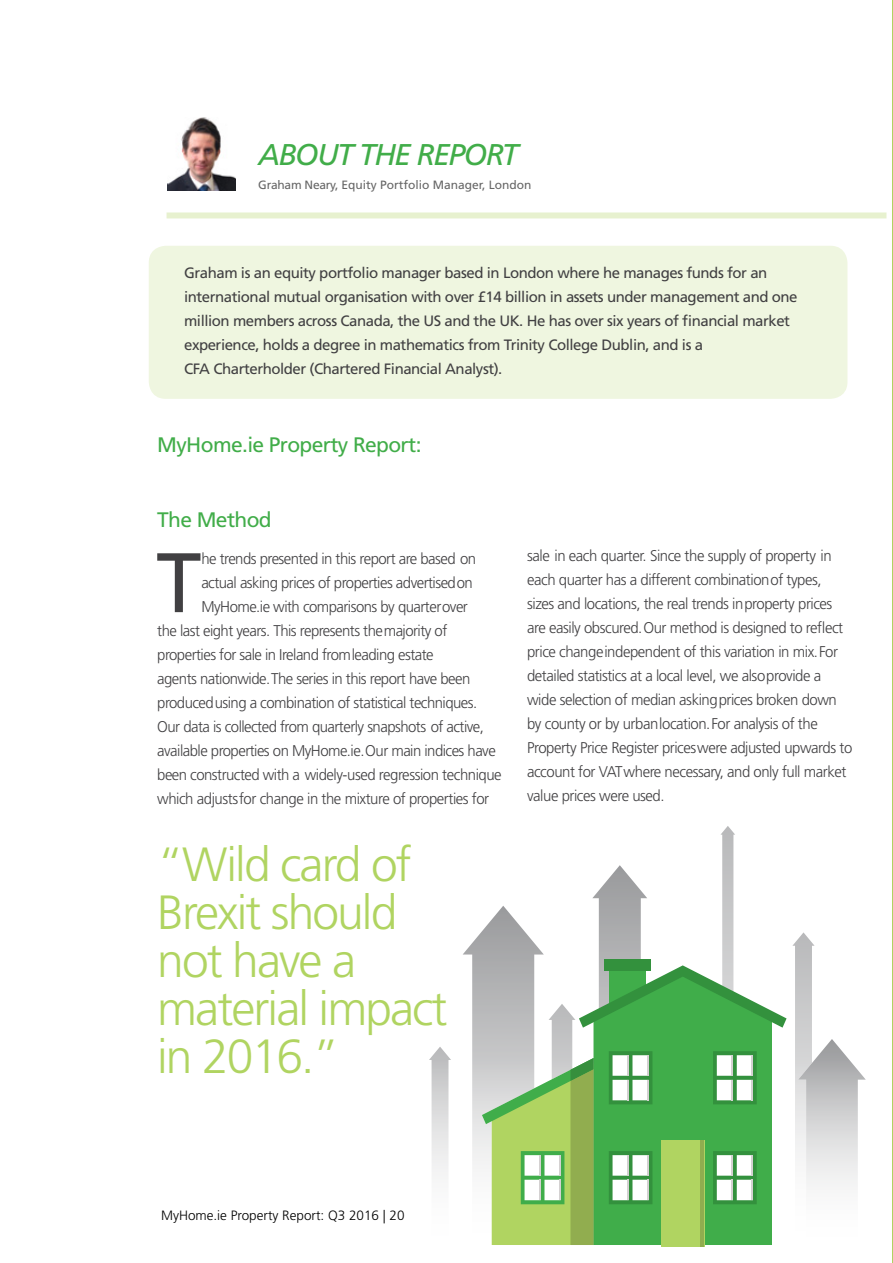
<style>
.page{position:relative;width:893px;height:1263px;background:#fff}
.page>*{position:absolute;margin:0;border:0;box-sizing:border-box;transform-origin:0 0}
.t1{font:84.3px "Frutiger LT Std";color:#414042;scale:.96 1}
.t2{font:300 48px/48px "Frutiger LT Std";letter-spacing:-.04em;color:#b0d461}
.t3{font:italic 30px "Frutiger LT Std";letter-spacing:-.05em;color:#41ad49}
.t4{font:21px "Frutiger LT Std";letter-spacing:-.03em;color:#41ad49}
.t5{font:300 15.6px/24px "Frutiger LT Std";letter-spacing:-.03em;color:#414042;scale:.96 1}
.t6{font:15px/24px "Frutiger LT Std";letter-spacing:-.03em;color:#414042}
.t7{font:300 13.5px "Frutiger LT Std";color:#000}
.t8{font:12px "Frutiger LT Std";color:#666}
</style>
<div class="page">
<hr style="left:892px;top:0;width:1px;height:1263px;background:#b0d361">
<img style="left:592px;top:865px;width:55px;height:100px">
<img style="left:463px;top:906px;width:81px;height:263px">
<img style="left:429px;top:1047px;width:22px;height:130px">
<img style="left:792px;top:932px;width:23px;height:226px">
<img style="left:798px;top:1039px;width:68px;height:148px">
<img style="left:721px;top:826px;width:14px;height:139px">
<img style="left:549px;top:1004px;width:26px;height:54px">
<div style="left:604px;top:959px;width:47px;height:12px;background:#33913d"></div>
<div style="left:593px;top:1027px;width:179px;height:218px;background:#40ad4a"></div>
<svg style="left:579px;top:965px;width:207px;height:62px"></svg>
<div style="left:661px;top:1141px;width:43px;height:106px;background:#b0d461"></div>
<hr style="left:701px;top:1141px;width:3px;height:106px;background:#91ad4f">
<svg style="left:609px;top:1151px;width:43px;height:53px"></svg>
<svg style="left:713px;top:1151px;width:44px;height:53px"></svg>
<svg style="left:609px;top:1051px;width:43px;height:53px"></svg>
<svg style="left:713px;top:1051px;width:44px;height:53px"></svg>
<svg style="left:482px;top:1058px;width:111px;height:187px;background:#adcd7f"></svg>
<hr style="left:647px;top:1155px;width:2px;height:21px;background:#d4d1d1">
<hr style="left:647px;top:1180px;width:2px;height:20px;background:#d4d1d1">
<hr style="left:627px;top:1155px;width:2px;height:21px;background:#d4d1d1">
<hr style="left:627px;top:1180px;width:2px;height:20px;background:#d4d1d1">
<hr style="left:751px;top:1155px;width:2px;height:21px;background:#d4d1d1">
<hr style="left:751px;top:1180px;width:2px;height:20px;background:#d4d1d1">
<hr style="left:731px;top:1155px;width:2px;height:21px;background:#d4d1d1">
<hr style="left:731px;top:1180px;width:2px;height:20px;background:#d4d1d1">
<hr style="left:647px;top:1055px;width:2px;height:21px;background:#d4d1d1">
<hr style="left:647px;top:1080px;width:2px;height:20px;background:#d4d1d1">
<hr style="left:627px;top:1055px;width:2px;height:21px;background:#d4d1d1">
<hr style="left:627px;top:1080px;width:2px;height:20px;background:#d4d1d1">
<hr style="left:559px;top:1155px;width:2px;height:21px;background:#d4d1d1">
<hr style="left:559px;top:1180px;width:2px;height:20px;background:#d4d1d1">
<hr style="left:539px;top:1155px;width:2px;height:21px;background:#d4d1d1">
<hr style="left:539px;top:1180px;width:2px;height:20px;background:#d4d1d1">
<hr style="left:751px;top:1055px;width:2px;height:21px;background:#d4d1d1">
<hr style="left:751px;top:1080px;width:2px;height:20px;background:#d4d1d1">
<hr style="left:731px;top:1055px;width:2px;height:21px;background:#d4d1d1">
<hr style="left:731px;top:1080px;width:2px;height:20px;background:#d4d1d1">
<div style="left:149px;top:246px;width:698px;height:153px;background:#eff6e0;border-radius:17px"></div>
<img style="left:167px;top:118px;width:68px;height:72px">
<div style="left:167px;top:212px;width:719px;height:6px;background:#e7f1cf"></div>
<h3 class="t3" style="left:258px;top:137px;width:262px">ABOUT THE REPORT</h3>
<p class="t8" style="left:258px;top:178px;width:275px">Graham Neary, Equity Portfolio Manager, London</p>
<p class="t6" style="left:184px;top:260px;width:615px">Graham is an equity portfolio manager based in London where he manages funds for an international mutual organisation with over £14 billion in assets under management and one million members across Canada, the US and the UK. He has over six years of financial market experience, holds a degree in mathematics from Trinity College Dublin, and is a<br>CFA Charterholder (Chartered Financial Analyst).</p>
<h3 class="t4" style="left:157px;top:432px;width:266px">MyHome.ie Property Report:</h3>
<h3 class="t4" style="left:157px;top:508px;width:116px">The Method</h3>
<h1 class="t1" style="left:156px;top:533px;width:48px">T</h1>
<p class="t5" style="left:201px;top:547px;width:288px">he trends presented in this report are based on</p>
<p class="t5" style="left:201px;top:571px;width:284px">actual asking prices of properties advertisedon</p>
<p class="t5" style="left:201px;top:595px;width:279px">MyHome.ie with comparisons by quarterover</p>
<p class="t5" style="left:157px;top:619px;width:304px">the last eight years. This represents themajority of</p>
<p class="t5" style="left:157px;top:643px;width:289px">properties for sale in Ireland fromleading estate</p>
<p class="t5" style="left:157px;top:667px;width:328px">agents nationwide.The series in this report have been</p>
<p class="t5" style="left:157px;top:691px;width:335px">producedusing a combination of statistical techniques.</p>
<p class="t5" style="left:157px;top:715px;width:342px">Our data is collected from quarterly snapshots of active,</p>
<p class="t5" style="left:157px;top:739px;width:354px">available properties on MyHome.ie.Our main indices have</p>
<p class="t5" style="left:157px;top:763px;width:360px">been constructed with a widely-used regression technique</p>
<p class="t5" style="left:157px;top:787px;width:347px">which adjustsfor change in the mixture of properties for</p>
<h2 class="t2" style="left:157px;top:841px;width:292px">“Wild card of<br>Brexit should not have a material impact in 2016.”</h2>
<p class="t5" style="left:527px;top:544px;width:340px">sale in each quarter. Since the supply of property in each quarter has a different combinationof types, sizes and locations, the real trends inproperty prices are easily obscured.Our method is designed to reflect price changeindependent of this variation in mix.For detailed statistics at a local level, we alsoprovide a wide selection of median askingprices broken down by county or by urbanlocation.For analysis of the Property Price Register priceswere adjusted upwards to account for VATwhere necessary, and only full market value prices were used.</p>
<p class="t7" style="left:161px;top:1208px;width:245px">MyHome.ie Property Report: Q3 2016 | 20</p>
</div>
